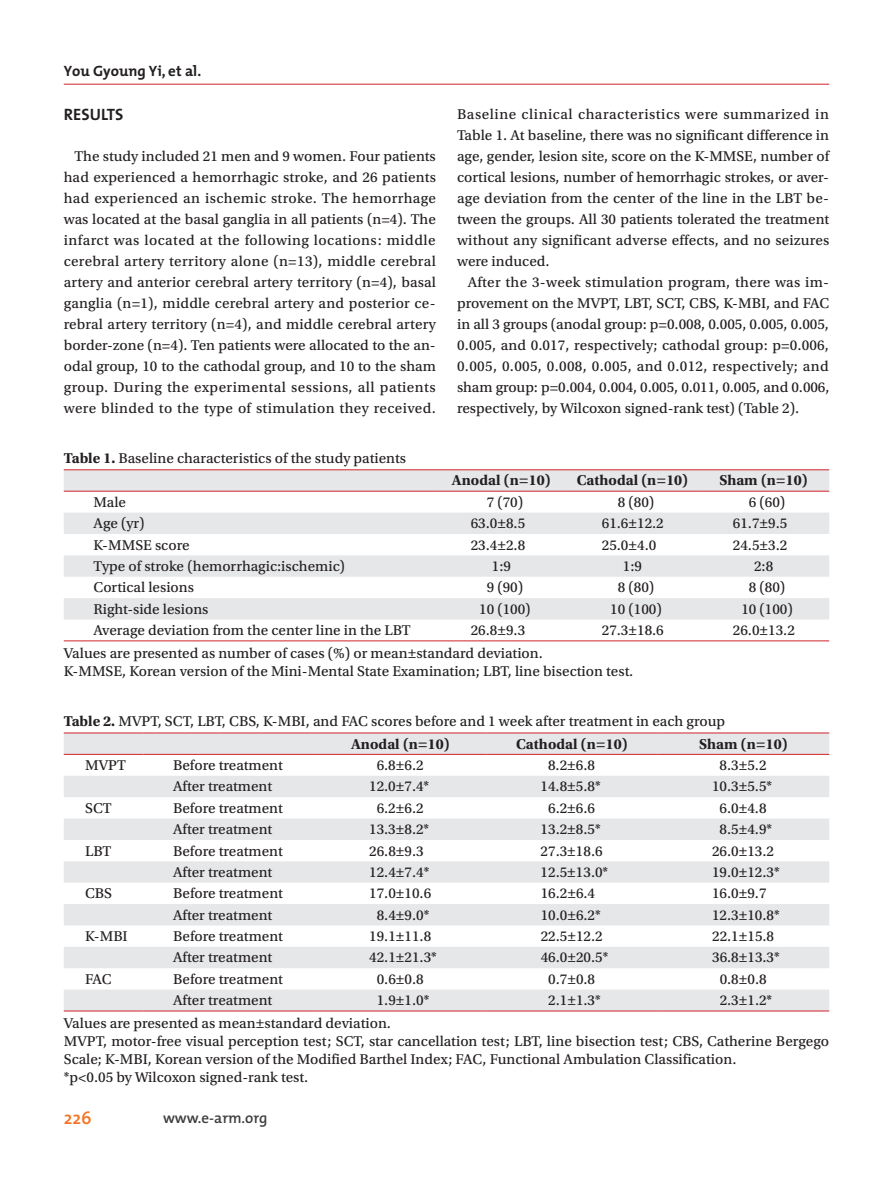
<style>
.page{position:relative;width:893px;height:1191px;background:#fff}
.page>*{position:absolute;margin:0;border:0;box-sizing:border-box;transform-origin:0 0}
.t1{font:600 18px "The Mix";color:#f47321}
.t2{font:700 16.5px "The Mix";color:#231f20}
.t3{font:15px/21px "Utopia Std Capt";color:#231f20;text-align:justify}
.t4{font:700 15px "Utopia Std";color:#231f20}
.t5{font:700 15px "The Mix";color:#231f20}
.t6{font:600 15px "The Mix";color:#3e3e3f}
.s1{font-family:"Utopia Std";font-weight:700}
</style>
<div class="page">
<hr style="left:64px;top:84px;width:765px;height:1px;background:#d1232a">
<svg style="left:64px;top:733px;width:765px;height:277px;fill:#e6e7e9"></svg>
<hr style="left:64px;top:732px;width:79px;height:1px;background:#d1232a">
<hr style="left:143px;top:732px;width:172px;height:1px;background:#d1232a">
<hr style="left:315px;top:732px;width:171px;height:1px;background:#d1232a">
<hr style="left:486px;top:732px;width:172px;height:1px;background:#d1232a">
<hr style="left:658px;top:732px;width:171px;height:1px;background:#d1232a">
<hr style="left:64px;top:754px;width:79px;height:1px;background:#d1232a">
<hr style="left:143px;top:754px;width:172px;height:1px;background:#d1232a">
<hr style="left:315px;top:754px;width:171px;height:1px;background:#d1232a">
<hr style="left:486px;top:754px;width:172px;height:1px;background:#d1232a">
<hr style="left:658px;top:754px;width:171px;height:1px;background:#d1232a">
<hr style="left:64px;top:1010px;width:79px;height:1px;background:#d1232a">
<hr style="left:143px;top:1010px;width:172px;height:1px;background:#d1232a">
<hr style="left:315px;top:1010px;width:171px;height:1px;background:#d1232a">
<hr style="left:486px;top:1010px;width:172px;height:1px;background:#d1232a">
<hr style="left:658px;top:1010px;width:171px;height:1px;background:#d1232a">
<svg style="left:64px;top:470px;width:765px;height:149px;fill:#e6e7e9"></svg>
<hr style="left:64px;top:469px;width:372px;height:1px;background:#d1232a">
<hr style="left:436px;top:469px;width:131px;height:1px;background:#d1232a">
<hr style="left:567px;top:469px;width:131px;height:1px;background:#d1232a">
<hr style="left:698px;top:469px;width:131px;height:1px;background:#d1232a">
<hr style="left:64px;top:491px;width:372px;height:1px;background:#d1232a">
<hr style="left:436px;top:491px;width:131px;height:1px;background:#d1232a">
<hr style="left:567px;top:491px;width:131px;height:1px;background:#d1232a">
<hr style="left:698px;top:491px;width:131px;height:1px;background:#d1232a">
<hr style="left:64px;top:640px;width:372px;height:1px;background:#d1232a">
<hr style="left:436px;top:640px;width:131px;height:1px;background:#d1232a">
<hr style="left:567px;top:640px;width:131px;height:1px;background:#d1232a">
<hr style="left:698px;top:640px;width:131px;height:1px;background:#d1232a">
<p class="t5" style="left:64px;top:59px;width:139px">You Gyoung Yi, et al.</p>
<p class="t2" style="left:64px;top:101px;width:61px">RESULTS</p>
<p class="t3" style="left:64px;top:146px;width:374px;text-indent:11px">The study included 21 men and 9 women. Four patients had experienced a hemorrhagic stroke, and 26 patients had experienced an ischemic stroke. The hemorrhage was located at the basal ganglia in all patients (n=4). The infarct was located at the following locations: middle cerebral artery territory alone (n=13), middle cerebral artery and anterior cerebral artery territory (n=4), basal ganglia (n=1), middle cerebral artery and posterior ce&shy;rebral artery territory (n=4), and middle cerebral artery border-zone (n=4). Ten patients were allocated to the an&shy;odal group, 10 to the cathodal group, and 10 to the sham group. During the experimental sessions, all patients were blinded to the type of stimulation they received.</p>
<p class="t3" style="left:64px;top:447px;width:344px"><span class="s1">Table 1.</span> Baseline characteristics of the study patients</p>
<p class="t3" style="left:457px;top:104px;width:374px">Baseline clinical characteristics were summarized in Table 1. At baseline, there was no significant difference in age, gender, lesion site, score on the K-MMSE, number of cortical lesions, number of hemorrhagic strokes, or aver&shy;age deviation from the center of the line in the LBT be&shy;tween the groups. All 30 patients tolerated the treatment without any significant adverse effects, and no seizures were induced.</p>
<p class="t3" style="left:457px;top:272px;width:374px;text-indent:11px">After the 3-week stimulation program, there was im&shy;provement on the MVPT, LBT, SCT, CBS, K-MBI, and FAC in all 3 groups (anodal group: p=0.008, 0.005, 0.005, 0.005, 0.005, and 0.017, respectively; cathodal group: p=0.006, 0.005, 0.005, 0.008, 0.005, and 0.012, respectively; and sham group: p=0.004, 0.004, 0.005, 0.011, 0.005, and 0.006, respectively, by Wilcoxon signed-rank test) (Table 2).</p>
<p class="t4" style="left:452px;top:472px;width:100px">Anodal (n=10)</p>
<p class="t4" style="left:577px;top:472px;width:113px">Cathodal (n=10)</p>
<p class="t4" style="left:719px;top:472px;width:90px">Sham (n=10)</p>
<p class="t3" style="left:94px;top:492px;width:34px">Male</p>
<p class="t3" style="left:487px;top:492px;width:38px">7 (70)</p>
<p class="t3" style="left:618px;top:492px;width:38px">8 (80)</p>
<p class="t3" style="left:749px;top:492px;width:38px">6 (60)</p>
<p class="t3" style="left:94px;top:513px;width:53px">Age (yr)</p>
<p class="t3" style="left:471px;top:513px;width:56px">63.0±8.5</p>
<p class="t3" style="left:602px;top:513px;width:63px">61.6±12.2</p>
<p class="t3" style="left:733px;top:513px;width:56px">61.7±9.5</p>
<p class="t3" style="left:94px;top:534px;width:98px">K-MMSE score</p>
<p class="t3" style="left:471px;top:534px;width:56px">23.4±2.8</p>
<p class="t3" style="left:602px;top:534px;width:56px">25.0±4.0</p>
<p class="t3" style="left:733px;top:534px;width:56px">24.5±3.2</p>
<p class="t3" style="left:94px;top:556px;width:253px">Type of stroke (hemorrhagic:ischemic)</p>
<p class="t3" style="left:492px;top:556px;width:21px">1:9</p>
<p class="t3" style="left:623px;top:556px;width:21px">1:9</p>
<p class="t3" style="left:754px;top:556px;width:21px">2:8</p>
<p class="t3" style="left:94px;top:577px;width:102px">Cortical lesions</p>
<p class="t3" style="left:487px;top:577px;width:38px">9 (90)</p>
<p class="t3" style="left:618px;top:577px;width:38px">8 (80)</p>
<p class="t3" style="left:749px;top:577px;width:38px">8 (80)</p>
<p class="t3" style="left:94px;top:598px;width:116px">Right-side lesions</p>
<p class="t3" style="left:479px;top:598px;width:53px">10 (100)</p>
<p class="t3" style="left:610px;top:598px;width:53px">10 (100)</p>
<p class="t3" style="left:741px;top:598px;width:53px">10 (100)</p>
<p class="t3" style="left:94px;top:620px;width:319px">Average deviation from the center line in the LBT</p>
<p class="t3" style="left:471px;top:620px;width:56px">26.8±9.3</p>
<p class="t3" style="left:602px;top:620px;width:63px">27.3±18.6</p>
<p class="t3" style="left:733px;top:620px;width:63px">26.0±13.2</p>
<p class="t3" style="left:64px;top:644px;width:571px;line-height:18px">Values are presented as number of cases (%) or mean±standard deviation.<br>K-MMSE, Korean version of the Mini-Mental State Examination; LBT, line bisection test.</p>
<p class="t3" style="left:64px;top:710px;width:663px"><span class="s1">Table 2.</span> MVPT, SCT, LBT, CBS, K-MBI, and FAC scores before and 1 week after treatment in each group</p>
<p class="t4" style="left:351px;top:735px;width:100px">Anodal (n=10)</p>
<p class="t4" style="left:516px;top:735px;width:113px">Cathodal (n=10)</p>
<p class="t4" style="left:699px;top:735px;width:90px">Sham (n=10)</p>
<p class="t3" style="left:85px;top:755px;width:42px">MVPT</p>
<p class="t3" style="left:173px;top:755px;width:111px">Before treatment</p>
<p class="t3" style="left:377px;top:755px;width:48px">6.8±6.2</p>
<p class="t3" style="left:548px;top:755px;width:48px">8.2±6.8</p>
<p class="t3" style="left:720px;top:755px;width:48px">8.3±5.2</p>
<p class="t3" style="left:173px;top:776px;width:101px">After treatment</p>
<p class="t3" style="left:369px;top:776px;width:62px">12.0±7.4*</p>
<p class="t3" style="left:541px;top:776px;width:62px">14.8±5.8*</p>
<p class="t3" style="left:712px;top:776px;width:62px">10.3±5.5*</p>
<p class="t3" style="left:85px;top:797px;width:28px">SCT</p>
<p class="t3" style="left:173px;top:797px;width:111px">Before treatment</p>
<p class="t3" style="left:377px;top:797px;width:48px">6.2±6.2</p>
<p class="t3" style="left:548px;top:797px;width:48px">6.2±6.6</p>
<p class="t3" style="left:720px;top:797px;width:48px">6.0±4.8</p>
<p class="t3" style="left:173px;top:819px;width:101px">After treatment</p>
<p class="t3" style="left:369px;top:819px;width:62px">13.3±8.2*</p>
<p class="t3" style="left:541px;top:819px;width:62px">13.2±8.5*</p>
<p class="t3" style="left:720px;top:819px;width:54px">8.5±4.9*</p>
<p class="t3" style="left:85px;top:840px;width:28px">LBT</p>
<p class="t3" style="left:173px;top:840px;width:111px">Before treatment</p>
<p class="t3" style="left:369px;top:840px;width:56px">26.8±9.3</p>
<p class="t3" style="left:541px;top:840px;width:63px">27.3±18.6</p>
<p class="t3" style="left:712px;top:840px;width:63px">26.0±13.2</p>
<p class="t3" style="left:173px;top:862px;width:101px">After treatment</p>
<p class="t3" style="left:369px;top:862px;width:62px">12.4±7.4*</p>
<p class="t3" style="left:541px;top:862px;width:69px">12.5±13.0*</p>
<p class="t3" style="left:712px;top:862px;width:69px">19.0±12.3*</p>
<p class="t3" style="left:85px;top:883px;width:28px">CBS</p>
<p class="t3" style="left:173px;top:883px;width:111px">Before treatment</p>
<p class="t3" style="left:369px;top:883px;width:63px">17.0±10.6</p>
<p class="t3" style="left:541px;top:883px;width:56px">16.2±6.4</p>
<p class="t3" style="left:712px;top:883px;width:56px">16.0±9.7</p>
<p class="t3" style="left:173px;top:904px;width:101px">After treatment</p>
<p class="t3" style="left:377px;top:904px;width:54px">8.4±9.0*</p>
<p class="t3" style="left:541px;top:904px;width:62px">10.0±6.2*</p>
<p class="t3" style="left:712px;top:904px;width:69px">12.3±10.8*</p>
<p class="t3" style="left:85px;top:926px;width:44px">K-MBI</p>
<p class="t3" style="left:173px;top:926px;width:111px">Before treatment</p>
<p class="t3" style="left:369px;top:926px;width:63px">19.1±11.8</p>
<p class="t3" style="left:541px;top:926px;width:63px">22.5±12.2</p>
<p class="t3" style="left:712px;top:926px;width:63px">22.1±15.8</p>
<p class="t3" style="left:173px;top:947px;width:101px">After treatment</p>
<p class="t3" style="left:369px;top:947px;width:69px">42.1±21.3*</p>
<p class="t3" style="left:541px;top:947px;width:69px">46.0±20.5*</p>
<p class="t3" style="left:712px;top:947px;width:69px">36.8±13.3*</p>
<p class="t3" style="left:85px;top:968px;width:28px">FAC</p>
<p class="t3" style="left:173px;top:968px;width:111px">Before treatment</p>
<p class="t3" style="left:377px;top:968px;width:48px">0.6±0.8</p>
<p class="t3" style="left:548px;top:968px;width:48px">0.7±0.8</p>
<p class="t3" style="left:720px;top:968px;width:48px">0.8±0.8</p>
<p class="t3" style="left:173px;top:990px;width:101px">After treatment</p>
<p class="t3" style="left:377px;top:990px;width:54px">1.9±1.0*</p>
<p class="t3" style="left:548px;top:990px;width:54px">2.1±1.3*</p>
<p class="t3" style="left:720px;top:990px;width:54px">2.3±1.2*</p>
<p class="t3" style="left:64px;top:1014px;width:767px;line-height:18px;text-align:left">Values are presented as mean±standard deviation.<br>MVPT, motor-free visual perception test; SCT, star cancellation test; LBT, line bisection test; CBS, Catherine Bergego Scale; K-MBI, Korean version of the Modified Barthel Index; FAC, Functional Ambulation Classification.<br>*p&lt;0.05 by Wilcoxon signed-rank test.</p>
<p class="t1" style="left:64px;top:1102px;width:29px">226</p>
<p class="t6" style="left:163px;top:1105px;width:106px">www.e-arm.org</p>
</div>
